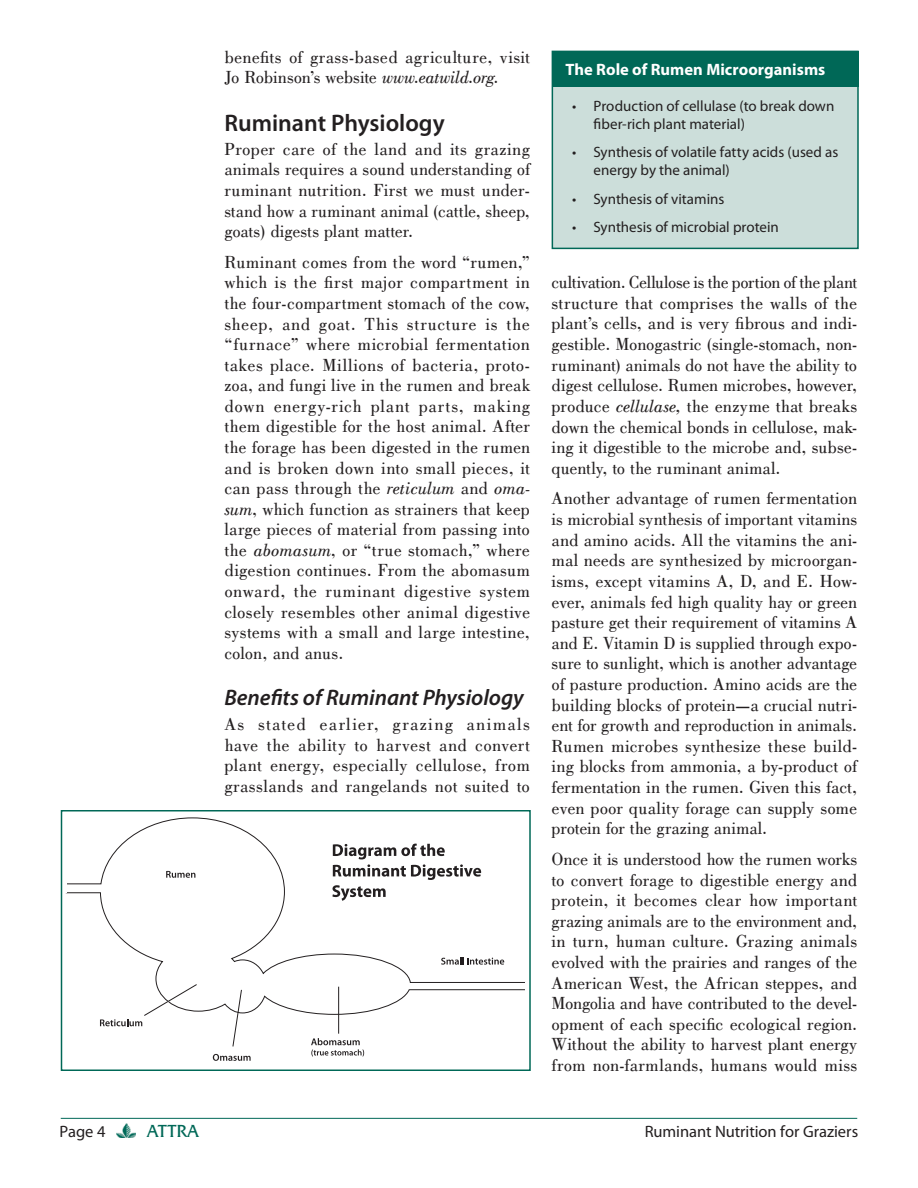
<style>
.page{position:relative;width:918px;height:1188px;background:#fff}
.page>*{position:absolute;margin:0;border:0;box-sizing:border-box;transform-origin:0 0}
.t1{font:600 24px "Myriad Pro";color:#231f20}
.t2{font:italic 600 22.5px "Myriad Pro";letter-spacing:-.005em;color:#231f20}
.t3{font:18px/20.5px "Bodoni";letter-spacing:.015em;color:#231f20;text-align:justify}
.t4{font:18px "Friz Quadrata IT Cby BT";letter-spacing:-.01em;color:#006857}
.t5{font:16.5px "Myriad Pro";letter-spacing:-.005em;color:#231f20}
.t6{font:700 16.5px "Myriad Pro";color:#fff}
.t7{font:15px/18px "Myriad Pro";color:#231f20}
.s1{font-style:italic}
</style>
<div class="page">
<img style="left:116px;top:1123px;width:20px;height:14px">
<hr style="left:61px;top:1118px;width:796px;height:1px;background:#006857">
<svg style="left:66px;top:818px;width:459px;height:195px"></svg>
<svg style="left:166px;top:871px;width:29px;height:7px"></svg>
<svg style="left:441px;top:957px;width:63px;height:8px"></svg>
<svg style="left:332px;top:844px;width:149px;height:57px"></svg>
<svg style="left:100px;top:984px;width:264px;height:77px"></svg>
<div style="left:61px;top:810px;width:470px;height:261px;border:2px solid #006857"></div>
<div style="left:552px;top:51px;width:306px;height:197px;background:#ccdeda"></div>
<div style="left:552px;top:51px;width:307px;height:198px;border:2px solid #006857"></div>
<div style="left:552px;top:51px;width:307px;height:36px;background:#006857"></div>
<p class="t3" style="left:224px;top:47px;width:307px">benefits of grass-based agriculture, visit<br>Jo Robinson’s website <span class="s1">www.eatwild.org</span>.</p>
<h1 class="t1" style="left:224px;top:114px;width:222px">Ruminant Physiology</h1>
<p class="t3" style="left:224px;top:139px;width:307px">Proper care of the land and its grazing animals requires a sound understanding of ruminant nutrition. First we must under&shy;stand how a ruminant animal (cattle, sheep, goats) digests plant matter.</p>
<p class="t3" style="left:224px;top:252px;width:307px">Ruminant comes from the word “rumen,” which is the first major compartment in the four-compartment stomach of the cow, sheep, and goat. This structure is the “furnace” where microbial fermentation takes place. Millions of bacteria, proto&shy;zoa, and fungi live in the rumen and break down energy-rich plant parts, making them digestible for the host animal. After the forage has been digested in the rumen and is broken down into small pieces, it can pass through the <span class="s1">reticulum</span> and <span class="s1">oma&shy;sum</span>, which function as strainers that keep large pieces of material from passing into the <span class="s1">abomasum</span>, or “true stomach,” where digestion continues. From the abomasum onward, the ruminant digestive system closely resembles other animal digestive systems with a small and large intestine, colon, and anus.</p>
<p class="t2" style="left:224px;top:689px;width:301px">Benefits of Ruminant Physiology</p>
<p class="t3" style="left:224px;top:714px;width:307px">As stated earlier, grazing animals have the ability to harvest and convert plant energy, especially cellulose, from grasslands and rangelands not suited to</p>
<p class="t6" style="left:566px;top:63px;width:261px">The Role of Rumen Microorganisms</p>
<p class="t7" style="left:572px;top:99px;width:6px">•</p>
<p class="t7" style="left:572px;top:145px;width:6px">•</p>
<p class="t7" style="left:572px;top:186px;width:6px;line-height:28.2px">• •</p>
<p class="t7" style="left:594px;top:99px;width:242px">Production of cellulase (to break down fiber-rich plant material)</p>
<p class="t7" style="left:594px;top:145px;width:246px">Synthesis of volatile fatty acids (used as energy by the animal)</p>
<p class="t7" style="left:594px;top:186px;width:187px;line-height:28.2px">Synthesis of vitamins<br>Synthesis of microbial protein</p>
<p class="t3" style="left:552px;top:272px;width:307px">cultivation. Cellulose is the portion of the plant structure that comprises the walls of the plant’s cells, and is very fibrous and indi&shy;gestible. Monogastric (single-stomach, non&shy;ruminant) animals do not have the ability to digest cellulose. Rumen microbes, however, produce <span class="s1">cellulase,</span> the enzyme that breaks down the chemical bonds in cellulose, mak&shy;ing it digestible to the microbe and, subse&shy;quently, to the ruminant animal.</p>
<p class="t3" style="left:552px;top:489px;width:307px">Another advantage of rumen fermentation is microbial synthesis of important vitamins and amino acids. All the vitamins the ani&shy;mal needs are synthesized by microorgan&shy;isms, except vitamins A, D, and E. How&shy;ever, animals fed high quality hay or green pasture get their requirement of vitamins A and E. Vitamin D is supplied through expo&shy;sure to sunlight, which is another advantage of pasture production. Amino acids are the building blocks of protein—a crucial nutri&shy;ent for growth and reproduction in animals.<br>Rumen microbes synthesize these build&shy;ing blocks from ammonia, a by-product of fermentation in the rumen. Given this fact, even poor quality forage can supply some protein for the grazing animal.</p>
<p class="t3" style="left:552px;top:849px;width:307px">Once it is understood how the rumen works to convert forage to digestible energy and protein, it becomes clear how important grazing animals are to the environment and, in turn, human culture. Grazing animals evolved with the prairies and ranges of the American West, the African steppes, and Mongolia and have contributed to the devel&shy;opment of each specific ecological region.<br>Without the ability to harvest plant energy from non-farmlands, humans would miss</p>
<p class="t5" style="left:60px;top:1126px;width:47px">Page 4</p>
<p class="t4" style="left:147px;top:1120px;width:53px">ATTRA</p>
<p class="t5" style="left:645px;top:1126px;width:215px">Ruminant Nutrition for Graziers</p>
</div>
